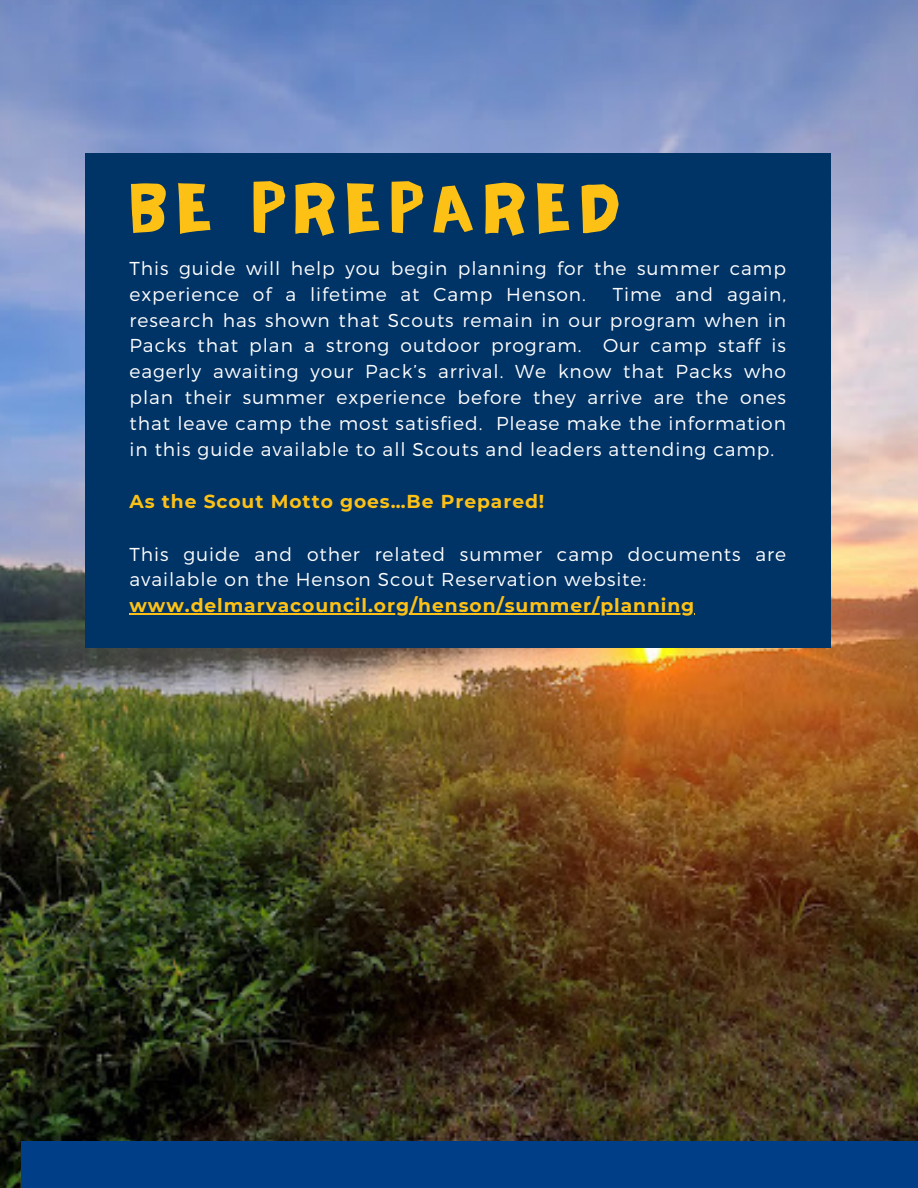
<style>
.page{position:relative;width:918px;height:1188px;background:#fff}
.page>*{position:absolute;margin:0;border:0;box-sizing:border-box;transform-origin:0 0}
.t1{font:77.1px "NF PAGKAKI Regular";letter-spacing:.1em;color:#fdc116}
.t2{font:300 18.75px/25.8px "Montserrat";letter-spacing:.05em;color:#fff}
.t3{font:700 18.75px "Montserrat";letter-spacing:.05em;color:#fdc116}
</style>
<div class="page">
<img style="left:0;top:0;width:918px;height:1188px">
<div style="left:85px;top:153px;width:745px;height:494px;background:#036"></div>
<hr style="left:130px;top:613px;width:565px;height:2px;background:#fdc116">
<div style="left:21px;top:1142px;width:897px;height:46px;background:#003f87"></div>
<h1 class="t1" style="left:129px;top:161px;width:494px">BE PREPARED</h1>
<p class="t2" style="left:130px;top:254px;width:658px">This guide will help you begin planning for the summer camp experience of a lifetime at Camp Henson.</p>
<p class="t2" style="left:130px;top:280px;width:658px;text-align:justify;text-indent:483px">Time and again, research has shown that Scouts remain in our program when in Packs that plan a strong outdoor program. Our camp staff is eagerly awaiting your Pack’s arrival. We know that Packs who plan their summer experience before they arrive are the ones that leave camp the most satisfied. Please make the information in this guide available to all Scouts and leaders attending camp.</p>
<p class="t3" style="left:130px;top:489px;width:416px">As the Scout Motto goes…Be Prepared!</p>
<p class="t2" style="left:130px;top:540px;width:658px">This guide and other related summer camp documents are available on the Henson Scout Reservation website:</p>
<p class="t3" style="left:130px;top:594px;width:566px">www.delmarvacouncil.org/henson/summer/planning</p>
</div>
